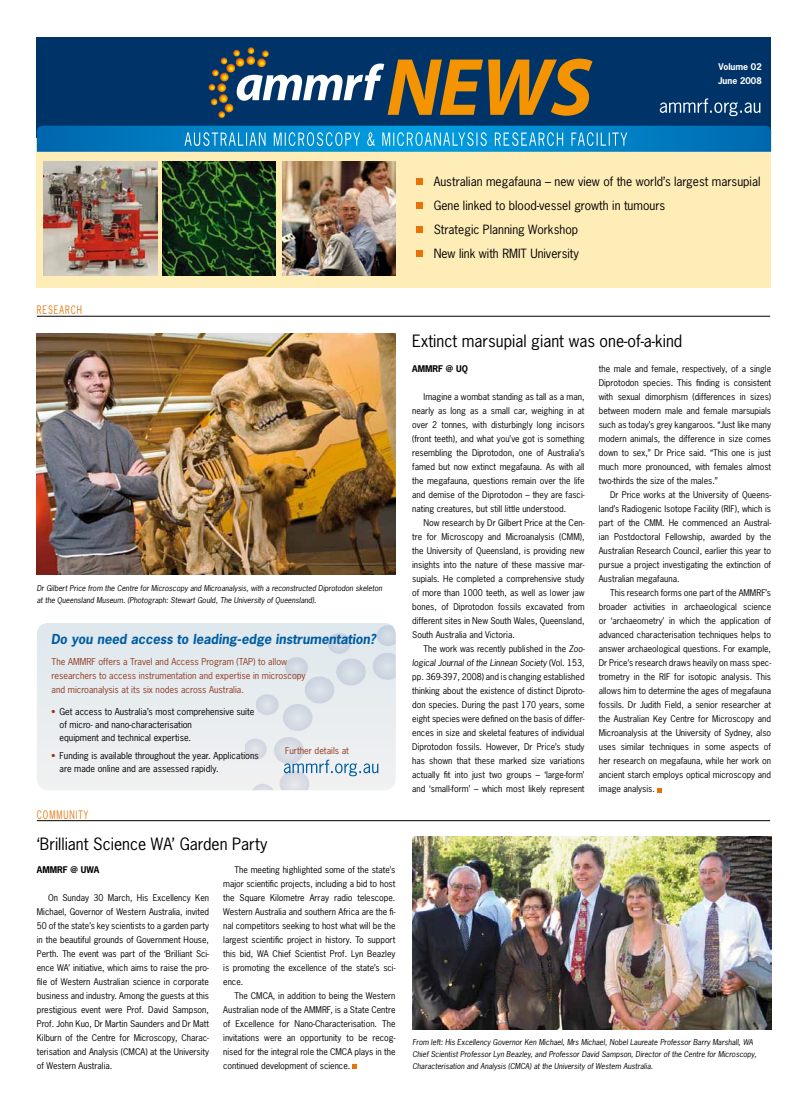
<style>
.page{position:relative;width:808px;height:1106px;background:#fff}
.page>*{position:absolute;margin:0;border:0;box-sizing:border-box;transform-origin:0 0}
.t1{font:16px "News Gothic Std";color:#000}
.t2{font:italic 700 13px "News Gothic Std";color:#005da2}
.t3{font:12px/24px "News Gothic Std";color:#000}
.t4{font:11px "News Gothic Std";color:#e5730a;scale:.75 1}
.t5{font:9px/13px "News Gothic Std";color:#000}
.t6{font:9px/14px "News Gothic Std";color:#933924}
.t7{font:8.7px/14px "News Gothic Std";color:#000;text-align:justify}
.t8{font:700 8.7px "News Gothic Std";color:#000}
.t9{font:700 8.7px/14px "News Gothic Std";color:#fff}
.t10{font:italic 7.6px/11.6px "News Gothic Std";color:#000}
.s1{color:#933924}
.s2{font-style:italic}
</style>
<div class="page">
<svg style="left:37px;top:623px;width:354px;height:167px;background:#e7ecef"></svg>
<img style="left:245px;top:625px;width:151px;height:165px">
<div style="left:37px;top:37px;width:734px;height:251px;background:#ffedb8"></div>
<div style="left:37px;top:37px;width:734px;height:100px;background:#003468"></div>
<svg style="left:660px;top:98px;width:100px;height:18px"></svg>
<svg style="left:657px;top:788px;width:4px;height:4px"></svg>
<svg style="left:37px;top:126px;width:734px;height:26px;background:#158dcb"></svg>
<img style="left:282px;top:162px;width:113px;height:113px">
<img style="left:162px;top:162px;width:114px;height:113px">
<img style="left:44px;top:162px;width:113px;height:113px">
<div style="left:417px;top:178px;width:6px;height:7px;background:#e5730a"></div>
<div style="left:417px;top:202px;width:6px;height:7px;background:#e5730a"></div>
<div style="left:417px;top:226px;width:6px;height:7px;background:#e5730a"></div>
<div style="left:417px;top:250px;width:6px;height:7px;background:#e5730a"></div>
<hr style="left:37px;top:316px;width:733px;height:1px;background:#000">
<svg style="left:209px;top:47px;width:383px;height:71px"></svg>
<hr style="left:37px;top:820px;width:733px;height:1px;background:#000">
<svg style="left:353px;top:1064px;width:4px;height:4px"></svg>
<img style="left:412px;top:837px;width:359px;height:192px">
<img style="left:37px;top:334px;width:358px;height:240px">
<svg style="left:284px;top:759px;width:94px;height:17px"></svg>
<p class="t9" style="left:718px;top:60px;width:45px">Volume 02<br>June 2008</p>
<h3 class="t3" style="left:434px;top:169px;width:328px">Australian megafauna – new view of the world’s largest marsupial Gene linked to blood-vessel growth in tumours<br>Strategic Planning Workshop<br>New link with RMIT University</h3>
<p class="t4" style="left:37px;top:303px;width:14px">Research</p>
<p class="t10" style="left:37px;top:582px;width:347px">Dr Gilbert Price from the Centre for Microscopy and Microanalysis, with a reconstructed Diprotodon skeleton at the Queensland Museum. (Photograph: Stewart Gould, The University of Queensland).</p>
<h2 class="t2" style="left:51px;top:631px;width:327px">Do you need access to leading-edge instrumentation?</h2>
<p class="t6" style="left:52px;top:655px;width:256px">The AMMRF offers a Travel and Access Program (TAP) to allow researchers to access instrumentation and expertise in microscopy and microanalysis at its six nodes across Australia.</p>
<p class="t5" style="left:60px;top:705px;width:196px;text-indent:-8px"><span class="s1">•</span> Get access to Australia’s most comprehensive suite of micro- and nano-characterisation<br>equipment and technical expertise.</p>
<p class="t5" style="left:60px;top:749px;width:201px;text-indent:-8px"><span class="s1">•</span> Funding is available throughout the year. Applications are made online and are assessed rapidly.</p>
<p class="t6" style="left:285px;top:743px;width:65px">Further details at</p>
<p class="t4" style="left:37px;top:807px;width:25px">communit</p>
<p class="t4" style="left:84px;top:807px;width:7px">y</p>
<h1 class="t1" style="left:37px;top:833px;width:232px">‘Brilliant Science WA’ Garden Party</h1>
<p class="t8" style="left:37px;top:863px;width:64px">AMMRF @ UWA</p>
<p class="t7" style="left:37px;top:890px;width:174px;text-indent:11px">On Sunday 30 March, His Excellency Ken Michael, Governor of Western Australia, invited 50 of the state’s key scientists to a garden party in the beautiful grounds of Government House, Perth. The event was part of the ‘Brilliant Sci&shy;ence WA’ initiative, which aims to raise the pro&shy;file of Western Australian science in corporate business and industry. Among the guests at this prestigious event were Prof. David Sampson, Prof. John Kuo, Dr Martin Saunders and Dr Matt Kilburn of the Centre for Microscopy, Charac&shy;terisation and Analysis (CMCA) at the University of Western Australia.</p>
<p class="t7" style="left:223px;top:862px;width:174px;text-indent:11px">The meeting highlighted some of the state’s major scientific projects, including a bid to host the Square Kilometre Array radio telescope.<br>Western Australia and southern Africa are the fi&shy;nal competitors seeking to host what will be the largest scientific project in history. To support this bid, WA Chief Scientist Prof. Lyn Beazley is promoting the excellence of the state’s sci&shy;ence.</p>
<p class="t7" style="left:223px;top:988px;width:174px;text-indent:11px">The CMCA, in addition to being the Western Australian node of the AMMRF, is a State Centre of Excellence for Nano-Characterisation. The invitations were an opportunity to be recog&shy;nised for the integral role the CMCA plays in the continued development of science.</p>
<h1 class="t1" style="left:412px;top:331px;width:272px">Extinct marsupial giant was one-of-a-kind</h1>
<p class="t8" style="left:412px;top:363px;width:57px">AMMRF @ UQ</p>
<p class="t7" style="left:412px;top:390px;width:174px;text-indent:11px">Imagine a wombat standing as tall as a man, nearly as long as a small car, weighing in at over 2 tonnes, with disturbingly long incisors (front teeth), and what you’ve got is something resembling the Diprotodon, one of Australia’s famed but now extinct megafauna. As with all the megafauna, questions remain over the life and demise of the Diprotodon – they are fasci&shy;nating creatures, but still little understood.</p>
<p class="t7" style="left:412px;top:516px;width:174px;text-indent:11px">Now research by Dr Gilbert Price at the Cen&shy;tre for Microscopy and Microanalysis (CMM), the University of Queensland, is providing new insights into the nature of these massive mar&shy;supials. He completed a comprehensive study of more than 1000 teeth, as well as lower jaw bones, of Diprotodon fossils excavated from different sites in New South Wales, Queensland, South Australia and Victoria.</p>
<p class="t7" style="left:412px;top:642px;width:174px;text-indent:11px">The work was recently published in the <span class="s2">Zoo&shy;logical Journal of the Linnean Society</span> (Vol. 153, pp. 369-397, 2008) and is changing established thinking about the existence of distinct Diproto&shy;don species. During the past 170 years, some eight species were defined on the basis of differ&shy;ences in size and skeletal features of individual Diprotodon fossils. However, Dr Price’s study has shown that these marked size variations actually fit into just two groups – ‘large-form’ and ‘small-form’ – which most likely represent</p>
<p class="t7" style="left:599px;top:362px;width:174px">the male and female, respectively, of a single Diprotodon species. This finding is consistent with sexual dimorphism (differences in sizes) between modern male and female marsupials such as today’s grey kangaroos. “Just like many modern animals, the difference in size comes down to sex,” Dr Price said. “This one is just much more pronounced, with females almost two-thirds the size of the males.”</p>
<p class="t7" style="left:599px;top:488px;width:174px;text-indent:11px">Dr Price works at the University of Queens&shy;land’s Radiogenic Isotope Facility (RIF), which is part of the CMM. He commenced an Austral&shy;ian Postdoctoral Fellowship, awarded by the Australian Research Council, earlier this year to pursue a project investigating the extinction of Australian megafauna.</p>
<p class="t7" style="left:599px;top:586px;width:174px;text-indent:11px">This research forms one part of the AMMRF’s broader activities in archaeological science or ‘archaeometry’ in which the application of advanced characterisation techniques helps to answer archaeological questions. For example, Dr Price’s research draws heavily on mass spec&shy;trometry in the RIF for isotopic analysis. This allows him to determine the ages of megafauna fossils. Dr Judith Field, a senior researcher at the Australian Key Centre for Microscopy and Microanalysis at the University of Sydney, also uses similar techniques in some aspects of her research on megafauna, while her work on ancient starch employs optical microscopy and image analysis.</p>
<p class="t10" style="left:412px;top:1036px;width:345px">From left: His Excellency Governor Ken Michael, Mrs Michael, Nobel Laureate Professor Barry Marshall, WA<br>Chief Scientist Professor Lyn Beazley, and Professor David Sampson, Director of the Centre for Microscopy,<br>Characterisation and Analysis (CMCA) at the University of Western Australia.</p>
</div>
